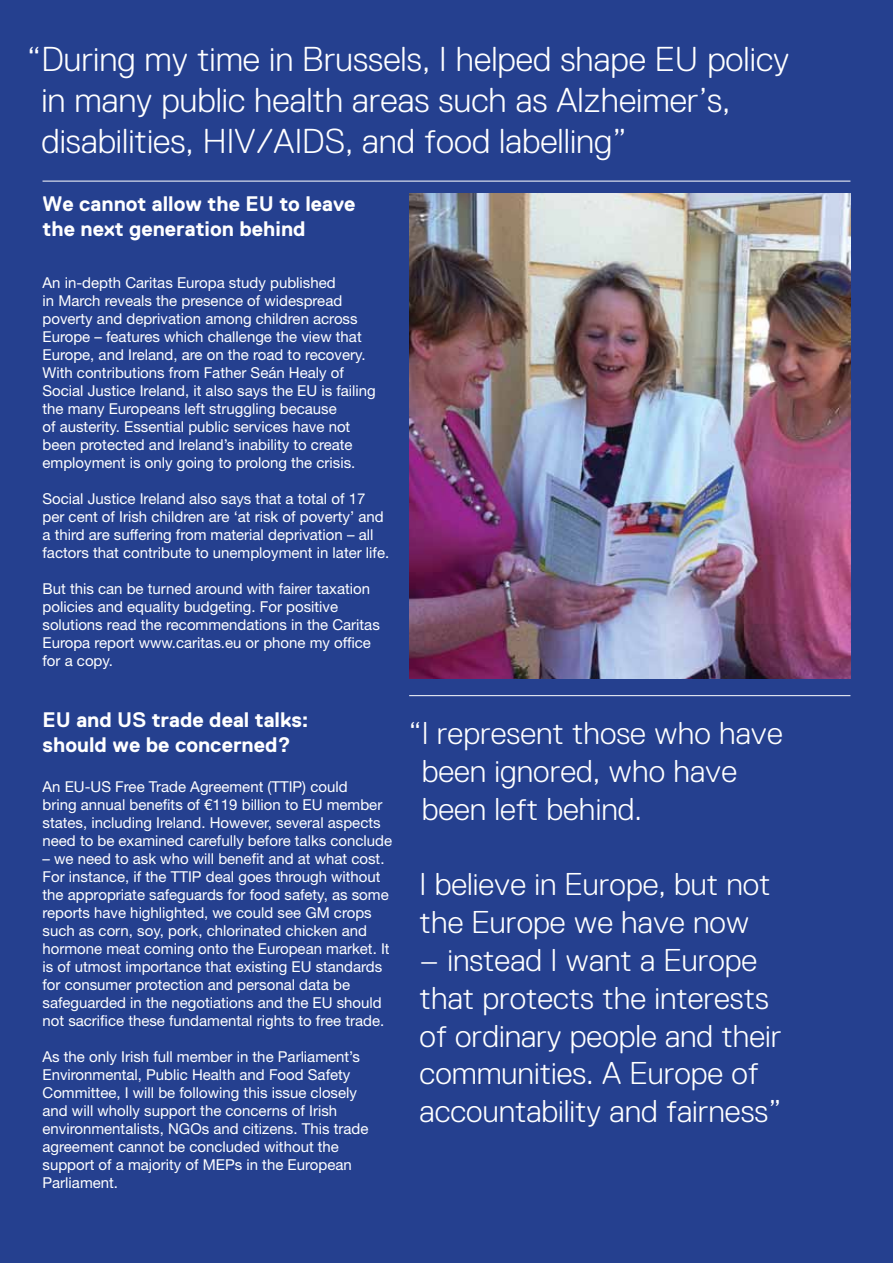
<style>
.page{position:relative;width:893px;height:1263px;background:#25408f}
.page>*{position:absolute;margin:0;border:0;box-sizing:border-box;transform-origin:0 0}
.t1{font:300 34.5px/41.4px "Replica";color:#fff}
.t2{font:300 31.5px/37.8px "Replica";color:#fff}
.t3{font:700 21px/25.2px "Replica";color:#fff}
.t4{font:15px/18px "Helvetica Neue LT Std";color:#fff}
</style>
<div class="page">
<img style="left:409px;top:194px;width:441px;height:484px">
<hr style="left:43px;top:181px;width:807px;height:1px;background:#fff">
<hr style="left:409px;top:695px;width:441px;height:1px;background:#fff">
<h1 class="t1" style="left:41px;top:38px;width:749px;text-indent:-14px">“During my time in Brussels, I helped shape EU policy in many public health areas such as Alzheimer’s, disabilities, HIV/AIDS, and food labelling”</h1>
<h3 class="t3" style="left:43px;top:191px;width:315px">We cannot allow the EU to leave the next generation behind</h3>
<p class="t4" style="left:43px;top:273px;width:335px">An in-depth Caritas Europa study published<br>in March reveals the presence of widespread poverty and deprivation among children across Europe – features which challenge the view that Europe, and Ireland, are on the road to recovery.<br>With contributions from Father Seán Healy of Social Justice Ireland, it also says the EU is failing the many Europeans left struggling because<br>of austerity. Essential public services have not been protected and Ireland’s inability to create employment is only going to prolong the crisis.</p>
<p class="t4" style="left:43px;top:489px;width:348px">Social Justice Ireland also says that a total of 17 per cent of Irish children are ‘at risk of poverty’ and a third are suffering from material deprivation – all factors that contribute to unemployment in later life.</p>
<p class="t4" style="left:43px;top:579px;width:339px">But this can be turned around with fairer taxation policies and equality budgeting. For positive solutions read the recommendations in the Caritas Europa report www.caritas.eu or phone my office for a copy.</p>
<h3 class="t3" style="left:43px;top:707px;width:268px">EU and US trade deal talks: should we be concerned?</h3>
<p class="t4" style="left:43px;top:777px;width:351px">An EU-US Free Trade Agreement (TTIP) could<br>bring annual benefits of €119 billion to EU member states, including Ireland. However, several aspects need to be examined carefully before talks conclude</p>
<p class="t4" style="left:43px;top:849px;width:349px">– we need to ask who will benefit and at what cost.<br>For instance, if the TTIP deal goes through without the appropriate safeguards for food safety, as some reports have highlighted, we could see GM crops such as corn, soy, pork, chlorinated chicken and hormone meat coming onto the European market. It is of utmost importance that existing EU standards for consumer protection and personal data be safeguarded in the negotiations and the EU should not sacrifice these fundamental rights to free trade.</p>
<p class="t4" style="left:43px;top:1047px;width:327px">As the only Irish full member in the Parliament’s Environmental, Public Health and Food Safety Committee, I will be following this issue closely and will wholly support the concerns of Irish environmentalists, NGOs and citizens. This trade agreement cannot be concluded without the support of a majority of MEPs in the European Parliament.</p>
<h2 class="t2" style="left:422px;top:714px;width:362px;text-indent:-13px">“I represent those who have been ignored, who have been left behind.</h2>
<h2 class="t2" style="left:420px;top:866px;width:352px">I believe in Europe, but not the Europe we have now</h2>
<h2 class="t2" style="left:420px;top:941px;width:363px">– instead I want a Europe that protects the interests of ordinary people and their communities. A Europe of accountability and fairness”</h2>
</div>
